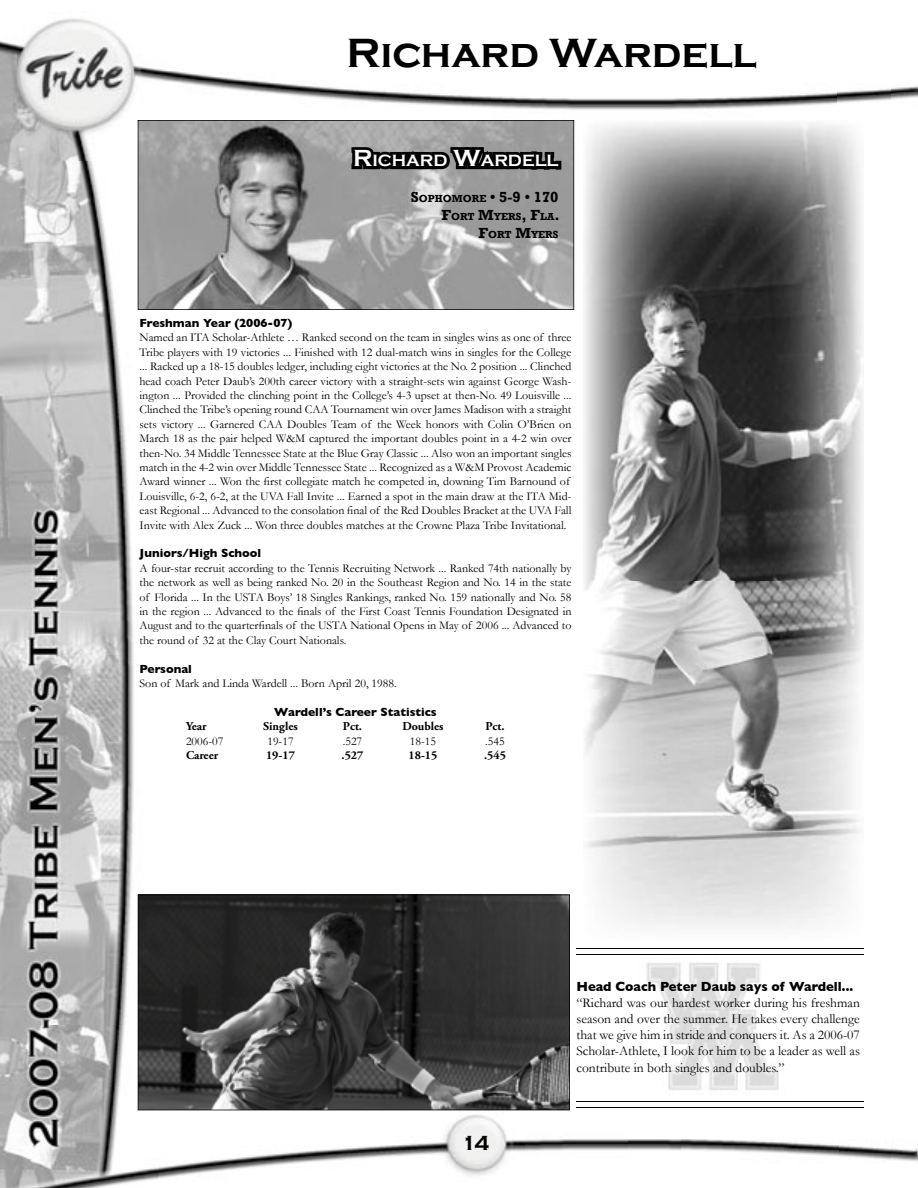
<style>
.page{position:relative;width:918px;height:1188px;background:#fff}
.page>*{position:absolute;margin:0;border:0;box-sizing:border-box;transform-origin:0 0}
.t1{font:700 42px "Copperplate Gothic";color:#000}
.t2{font:700 21px "Copperplate Gothic";color:#000}
.t3{font:700 16.8px "Copperplate Gothic";color:#fff}
.t4{font:700 15px "Rockwell";color:#000}
.t5{font:13.5px/16.2px "Garamond";color:#000;text-align:justify}
.t6{font:700 13.5px "Gill Sans";color:#000}
.t7{font:12px/14.4px "Garamond";color:#000}
.t8{font:700 12px "Gill Sans";color:#000}
.t9{font:700 12px "Adobe Garamond Pro";color:#000}
.t10{font:700 10.5px/18px "Rockwell";color:#000;text-align:right}
.s1{font-size:24px}
.s2{font-size:10.5px}
.s3{font-size:15px}
</style>
<div class="page">
<img style="left:0;top:18px;width:838px;height:144px">
<img style="left:838px;top:86px;width:80px;height:1076px">
<img style="left:0;top:162px;width:157px;height:1026px">
<img style="left:524px;top:162px;width:104px;height:989px">
<img style="left:157px;top:894px;width:367px;height:285px">
<img style="left:628px;top:1139px;width:53px;height:11px">
<img style="left:786px;top:972px;width:53px;height:190px">
<img style="left:681px;top:1139px;width:105px;height:14px">
<img style="left:646px;top:962px;width:143px;height:133px">
<hr style="left:576px;top:954px;width:288px;height:1px;background:#000">
<hr style="left:576px;top:948px;width:288px;height:1px;background:#000">
<hr style="left:576px;top:1107px;width:288px;height:1px;background:#000">
<hr style="left:576px;top:1101px;width:288px;height:1px;background:#000">
<svg style="left:138px;top:120px;width:436px;height:190px;fill:#9c9c9c"></svg>
<svg style="left:346px;top:138px;width:220px;height:40px"></svg>
<img style="left:584px;top:120px;width:280px;height:821px">
<svg style="left:138px;top:895px;width:432px;height:215px"></svg>
<h1 class="t1" style="left:346px;top:30px;width:412px">Richard Wardell</h1>
<h3 class="t3" style="left:353px;top:151px;width:207px"><span class="s1">R</span>ICHARD <span class="s1">W</span>ARDELL</h3>
<p class="t4" style="left:411px;top:188px;width:149px">S<span class="s2">OPHOMORE</span> • 5-9 • 170</p>
<p class="t10" style="left:441px;top:208px;width:120px"><span class="s3">F</span>ORT <span class="s3">M</span>YERS<span class="s3">, F</span>LA<span class="s3">.<br>F</span>ORT <span class="s3">M</span>YERS</p>
<p class="t8" style="left:140px;top:316px;width:154px">Freshman Year (2006-07)</p>
<p class="t7" style="left:140px;top:330px;width:434px">Named an ITA Scholar-Athlete … Ranked second on the team in singles wins as one of three Tribe players with 19 victories ... Finished with 12 dual-match wins in singles for the College ... Racked up a 18-15 doubles ledger, including eight victories at the No. 2 position ... Clinched head coach Peter Daub’s 200th career victory with a straight-sets win against George Wash&shy;ington ... Provided the clinching point in the College’s 4-3 upset at then-No. 49 Louisville ...<br>Clinched the Tribe’s opening round CAA Tournament win over James Madison with a straight sets victory ... Garnered CAA Doubles Team of the Week honors with Colin O’Brien on March 18 as the pair helped W&amp;M captured the important doubles point in a 4-2 win over then-No. 34 Middle Tennessee State at the Blue Gray Classic ... Also won an important singles match in the 4-2 win over Middle Tennessee State ... Recognized as a W&amp;M Provost Academic Award winner ... Won the first collegiate match he competed in, downing Tim Barnound of Louisville, 6-2, 6-2, at the UVA Fall Invite ... Earned a spot in the main draw at the ITA Mid&shy;east Regional ... Advanced to the consolation final of the Red Doubles Bracket at the UVA Fall Invite with Alex Zuck ... Won three doubles matches at the Crowne Plaza Tribe Invitational.</p>
<p class="t8" style="left:140px;top:546px;width:123px">Juniors/High School</p>
<p class="t7" style="left:140px;top:561px;width:434px;text-align:justify">A four-star recruit according to the Tennis Recruiting Network ... Ranked 74th nationally by the network as well as being ranked No. 20 in the Southeast Region and No. 14 in the state of Florida ... In the USTA Boys’ 18 Singles Rankings, ranked No. 159 nationally and No. 58 in the region ... Advanced to the finals of the First Coast Tennis Foundation Designated in August and to the quarterfinals of the USTA National Opens in May of 2006 ... Advanced to the round of 32 at the Clay Court Nationals.</p>
<p class="t8" style="left:140px;top:662px;width:54px">Personal</p>
<p class="t7" style="left:140px;top:676px;width:259px">Son of Mark and Linda Wardell ... Born April 20, 1988.</p>
<p class="t8" style="left:274px;top:705px;width:164px">Wardell’s Career Statistics</p>
<p class="t9" style="left:186px;top:719px;width:22px">Year</p>
<p class="t9" style="left:263px;top:719px;width:36px">Singles</p>
<p class="t9" style="left:343px;top:719px;width:21px">Pct.</p>
<p class="t9" style="left:402px;top:719px;width:43px">Doubles</p>
<p class="t9" style="left:485px;top:719px;width:21px">Pct.</p>
<p class="t7" style="left:186px;top:733px;width:39px">2006-07</p>
<p class="t7" style="left:267px;top:733px;width:28px">19-17</p>
<p class="t7" style="left:343px;top:733px;width:21px">.527</p>
<p class="t7" style="left:410px;top:733px;width:28px">18-15</p>
<p class="t7" style="left:485px;top:733px;width:21px">.545</p>
<p class="t9" style="left:186px;top:748px;width:34px">Career</p>
<p class="t9" style="left:266px;top:748px;width:30px">19-17</p>
<p class="t9" style="left:342px;top:748px;width:23px">.527</p>
<p class="t9" style="left:409px;top:748px;width:30px">18-15</p>
<p class="t9" style="left:484px;top:748px;width:23px">.545</p>
<h2 class="t2" style="left:461px;top:1131px;width:29px">14</h2>
<p class="t6" style="left:576px;top:978px;width:278px">Head Coach Peter Daub says of Wardell...</p>
<p class="t5" style="left:576px;top:994px;width:285px">“Richard was our hardest worker during his freshman season and over the summer. He takes every challenge that we give him in stride and conquers it. As a 2006-07<br>Scholar-Athlete, I look for him to be a leader as well as contribute in both singles and doubles.”</p>
</div>
